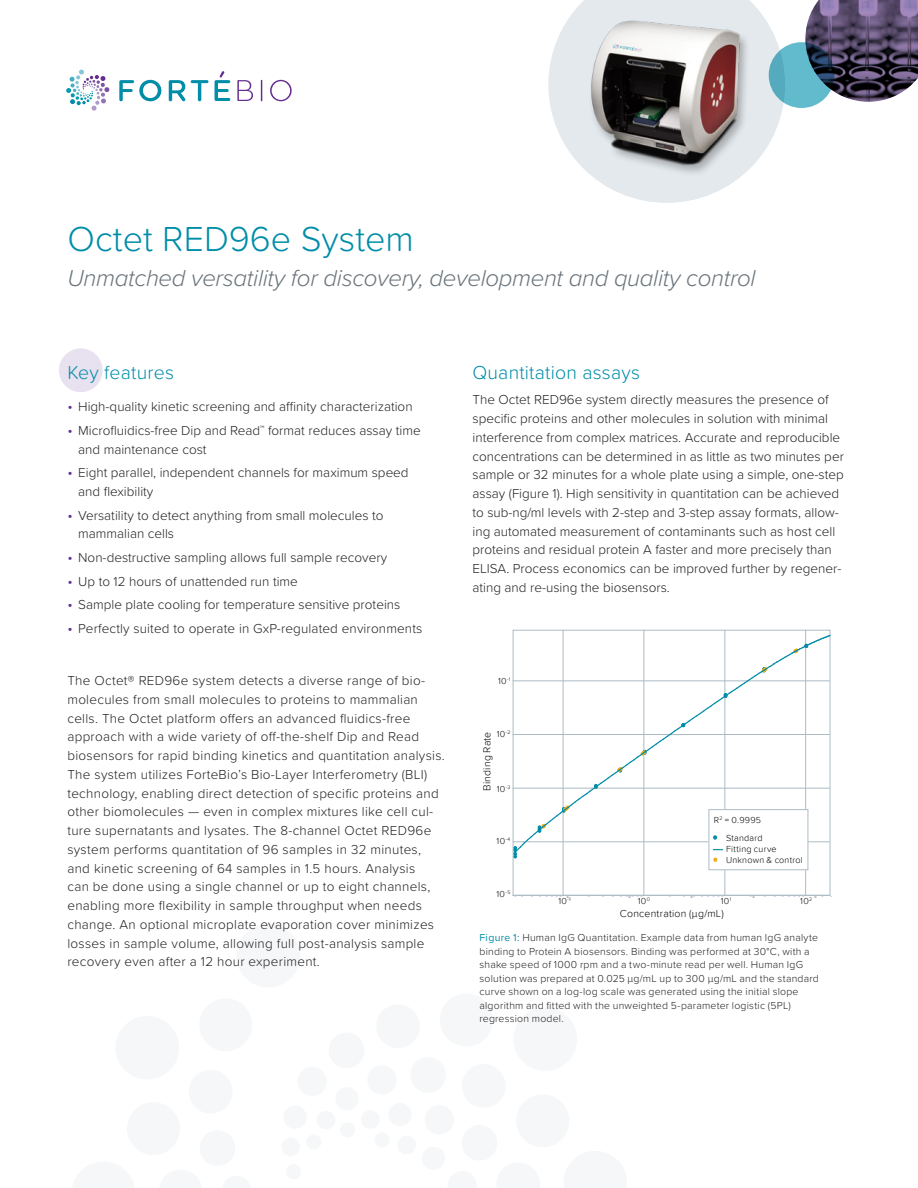
<style>
.page{position:relative;width:918px;height:1188px;background:#fff}
.page>*{position:absolute;margin:0;border:0;box-sizing:border-box;transform-origin:0 0}
.t1{font:300 36px "Proxima Soft";color:#008da8}
.t2{font:italic 300 24px "Proxima Soft";letter-spacing:-.015em;color:#6a747b}
.t3{font:300 19.5px "Proxima Soft";letter-spacing:.01em;color:#008da8}
.t4{font:300 13.5px/18.8px "Proxima Soft";color:#231f20}
.t5{font:300 13.5px/18.8px "Proxima Soft";letter-spacing:.02em;color:#231f20}
.t6{font:300 10.5px/13.5px "Proxima Soft";letter-spacing:.02em;color:#231f20}
.t7{font:300 10.5px "Proxima Soft";letter-spacing:.02em;color:#000}
.t8{font:300 9px/10.8px "Proxima Soft";letter-spacing:.025em;color:#000}
.s1{font-size:15px;color:#652d91}
.s2{font-weight:400;color:#008da8}
</style>
<div class="page">
<div style="left:59px;top:348px;width:44px;height:44px;background:#e8e1ef;border-radius:50%"></div>
<div style="left:769px;top:42px;width:66px;height:66px;background:#62bbcd;border-radius:50%"></div>
<svg style="left:805px;top:0;width:113px;height:102px;background:#595670"></svg>
<svg style="left:119px;top:80px;width:42px;height:21px"></svg>
<svg style="left:169px;top:80px;width:16px;height:21px"></svg>
<svg style="left:191px;top:80px;width:18px;height:21px"></svg>
<svg style="left:237px;top:80px;width:16px;height:21px"></svg>
<svg style="left:261px;top:80px;width:1px;height:21px"></svg>
<svg style="left:270px;top:80px;width:22px;height:21px"></svg>
<svg style="left:215px;top:71px;width:15px;height:30px"></svg>
<svg style="left:66px;top:69px;width:44px;height:42px"></svg>
<svg style="left:548px;top:0;width:237px;height:203px;fill:#e3e9ed"></svg>
<hr style="left:513px;top:895px;width:316px;height:1px;background:#abbcc5">
<hr style="left:563px;top:630px;width:1px;height:265px;background:#abbcc5">
<hr style="left:644px;top:630px;width:1px;height:265px;background:#abbcc5">
<hr style="left:725px;top:630px;width:1px;height:265px;background:#abbcc5">
<hr style="left:805px;top:630px;width:1px;height:265px;background:#abbcc5">
<div style="left:709px;top:810px;width:99px;height:60px;background:#fff"></div>
<div style="left:709px;top:809px;width:99px;height:61px;border:1px solid #abbcc5"></div>
<svg style="left:513px;top:634px;width:317px;height:228px"></svg>
<svg style="left:627px;top:896px;width:15px;height:2px"></svg>
<div style="left:588px;top:20px;width:162px;height:158px;background:#231f20;opacity:.32"></div>
<img style="left:576px;top:9px;width:188px;height:159px">
<h1 class="t1" style="left:68px;top:212px;width:348px">Octet RED96e System</h1>
<h2 class="t2" style="left:68px;top:261px;width:690px">Unmatched versatility for discovery, development and quality control</h2>
<h3 class="t3" style="left:67px;top:358px;width:108px">Key features</h3>
<p class="t4" style="left:67px;top:397px;width:347px"><span class="s1">•</span> High-quality kinetic screening and affinity characterization</p>
<p class="t4" style="left:78px;top:420px;width:344px;text-indent:-11px"><span class="s1">•</span> Microfluidics-free Dip and Read<sup>™</sup> format reduces assay time and maintenance cost</p>
<p class="t4" style="left:78px;top:463px;width:332px;text-indent:-11px"><span class="s1">•</span> Eight parallel, independent channels for maximum speed and flexibility</p>
<p class="t4" style="left:78px;top:505px;width:307px;text-indent:-11px"><span class="s1">•</span> Versatility to detect anything from small molecules to mammalian cells</p>
<p class="t4" style="left:67px;top:547px;width:321px"><span class="s1">•</span> Non-destructive sampling allows full sample recovery</p>
<p class="t4" style="left:67px;top:571px;width:232px"><span class="s1">•</span> Up to 12 hours of unattended run time</p>
<p class="t4" style="left:67px;top:595px;width:334px"><span class="s1">•</span> Sample plate cooling for temperature sensitive proteins</p>
<p class="t4" style="left:67px;top:618px;width:356px"><span class="s1">•</span> Perfectly suited to operate in GxP-regulated environments</p>
<p class="t5" style="left:67px;top:670px;width:379px">The Octet® RED96e system detects a diverse range of bio&shy;molecules from small molecules to proteins to mammalian cells. The Octet platform offers an advanced fluidics-free approach with a wide variety of off-the-shelf Dip and Read biosensors for rapid binding kinetics and quantitation analysis.<br>The system utilizes ForteBio’s Bio-Layer Interferometry (BLI) technology, enabling direct detection of specific proteins and other biomolecules — even in complex mixtures like cell cul&shy;ture supernatants and lysates. The 8-channel Octet RED96e system performs quantitation of 96 samples in 32 minutes, and kinetic screening of 64 samples in 1.5 hours. Analysis<br>can be done using a single channel or up to eight channels, enabling more flexibility in sample throughput when needs change. An optional microplate evaporation cover minimizes losses in sample volume, allowing full post-analysis sample recovery even after a 12 hour experiment.</p>
<h3 class="t3" style="left:472px;top:358px;width:169px">Quantitation assays</h3>
<p class="t4" style="left:472px;top:390px;width:373px">The Octet RED96e system directly measures the presence of specific proteins and other molecules in solution with minimal interference from complex matrices. Accurate and reproducible concentrations can be determined in as little as two minutes per sample or 32 minutes for a whole plate using a simple, one-step assay (Figure 1). High sensitivity in quantitation can be achieved to sub-ng/ml levels with 2-step and 3-step assay formats, allow&shy;ing automated measurement of contaminants such as host cell proteins and residual protein A faster and more precisely than ELISA. Process economics can be improved further by regener&shy;ating and re-using the biosensors.</p>
<p class="t8" style="left:498px;top:675px;width:14px">10<sup>-1</sup></p>
<p class="t8" style="left:497px;top:728px;width:15px">10<sup>-2</sup></p>
<p class="t7" style="left:479px;top:791px;width:61px;rotate:-90deg">Binding Rate</p>
<p class="t8" style="left:497px;top:783px;width:15px">10<sup>-3</sup></p>
<p class="t8" style="left:497px;top:835px;width:15px">10<sup>-4</sup></p>
<p class="t8" style="left:497px;top:888px;width:15px">10<sup>-5</sup></p>
<p class="t8" style="left:714px;top:814px;width:49px">R<sup>2</sup> = 0.9995</p>
<p class="t8" style="left:726px;top:832px;width:78px">Standard<br>Fitting curve<br>Unknown &amp; control</p>
<p class="t8" style="left:558px;top:895px;width:14px">10<sup>-1</sup></p>
<p class="t8" style="left:638px;top:895px;width:14px">10<sup>0</sup></p>
<p class="t8" style="left:721px;top:895px;width:12px">10<sup>1</sup></p>
<p class="t8" style="left:800px;top:895px;width:13px">10<sup>2</sup></p>
<p class="t7" style="left:620px;top:906px;width:105px">Concentration (µg/mL)</p>
<p class="t6" style="left:480px;top:931px;width:341px"><span class="s2">Figure 1:</span> Human IgG Quantitation. Example data from human IgG analyte binding to Protein A biosensors. Binding was performed at 30°C, with a shake speed of 1000 rpm and a two-minute read per well. Human IgG solution was prepared at 0.025 μg/mL up to 300 μg/mL and the standard curve shown on a log-log scale was generated using the initial slope algorithm and fitted with the unweighted 5-parameter logistic (5PL) regression model.</p>
</div>
